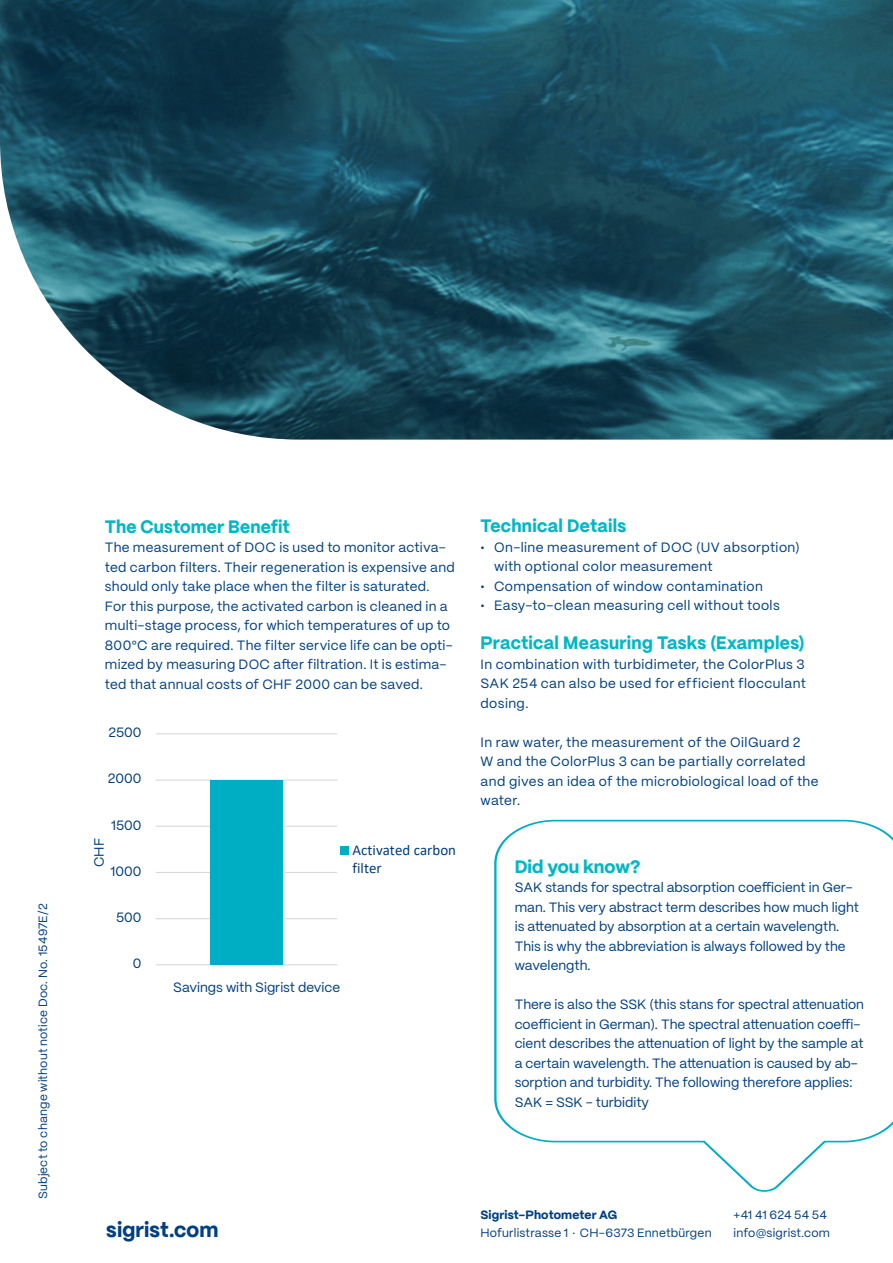
<style>
.page{position:relative;width:893px;height:1263px;background:#fff}
.page>*{position:absolute;margin:0;border:0;box-sizing:border-box;transform-origin:0 0}
.t1{font:800 21px "PP Mori";letter-spacing:.01em;color:#014081}
.t2{font:800 18px "PP Mori";letter-spacing:.015em;color:#00b7c5;scale:.96 1}
.t3{font:800 18px "PP Mori";letter-spacing:.015em;color:#00b7c5}
.t4{font:15px/18.3px "Calibri";color:#003d7c}
.t5{font:13.5px/19.5px "PP Mori";letter-spacing:.015em;color:#014081}
.t6{font:13.5px "PP Mori";color:#003d7c}
.t7{font:12px "PP Mori";letter-spacing:.015em;color:#014081}
.t8{font:800 12px "PP Mori";letter-spacing:.01em;color:#014081}
</style>
<div class="page">
<svg style="left:494px;top:819px;width:399px;height:373px"></svg>
<img style="left:0;top:0;width:893px;height:440px">
<hr style="left:156px;top:964px;width:181px;height:1px;background:#d9d9d9">
<hr style="left:156px;top:918px;width:181px;height:1px;background:#d9d9d9">
<hr style="left:156px;top:872px;width:181px;height:1px;background:#d9d9d9">
<hr style="left:156px;top:826px;width:181px;height:1px;background:#d9d9d9">
<hr style="left:156px;top:779px;width:181px;height:2px;background:#d9d9d9">
<hr style="left:156px;top:733px;width:181px;height:1px;background:#d9d9d9">
<div style="left:210px;top:780px;width:73px;height:185px;background:#00aec3"></div>
<div style="left:341px;top:846px;width:8px;height:8px;background:#00aec3"></div>
<p class="t7" style="left:33px;top:1199px;width:297px;rotate:-90deg">Subject to change without notice Doc. No. 15497E/2</p>
<p class="t2" style="left:105px;top:510px;width:194px">The Customer Benefit</p>
<p class="t5" style="left:105px;top:537px;width:351px">The measurement of DOC is used to monitor activa&shy;ted carbon filters. Their regeneration is expensive and should only take place when the filter is saturated.<br>For this purpose, the activated carbon is cleaned in a multi-stage process, for which temperatures of up to 800°C are required. The filter service life can be opti&shy;mized by measuring DOC after filtration. It is estima&shy;ted that annual costs of CHF 2000 can be saved.</p>
<p class="t6" style="left:108px;top:721px;width:35px">2500</p>
<p class="t6" style="left:108px;top:767px;width:35px">2000</p>
<p class="t6" style="left:111px;top:813px;width:32px">1500</p>
<p class="t5" style="left:88px;top:867px;width:31px;rotate:-90deg">CHF</p>
<p class="t6" style="left:111px;top:859px;width:32px">1000</p>
<p class="t6" style="left:116px;top:906px;width:27px">500</p>
<p class="t6" style="left:133px;top:952px;width:10px">0</p>
<p class="t4" style="left:352px;top:840px;width:105px">Activated carbon filter</p>
<p class="t5" style="left:173px;top:977px;width:168px">Savings with Sigrist device</p>
<p class="t2" style="left:480px;top:510px;width:153px">Technical Details</p>
<p class="t5" style="left:494px;top:536px;width:307px;text-indent:-14px">• On-line measurement of DOC (UV absorption) with optional color measurement</p>
<p class="t5" style="left:480px;top:575px;width:284px">• Compensation of window contamination</p>
<p class="t5" style="left:480px;top:595px;width:301px">• Easy-to-clean measuring cell without tools</p>
<p class="t2" style="left:480px;top:627px;width:339px">Practical Measuring Tasks (Examples)</p>
<p class="t5" style="left:480px;top:653px;width:327px;text-align:justify">In combination with turbidimeter, the ColorPlus 3<br>SAK 254 can also be used for efficient flocculant dosing.</p>
<p class="t5" style="left:480px;top:731px;width:340px">In raw water, the measurement of the OilGuard 2<br>W and the ColorPlus 3 can be partially correlated and gives an idea of the microbiological load of the water.</p>
<p class="t3" style="left:515px;top:850px;width:127px">Did you know?</p>
<p class="t5" style="left:515px;top:877px;width:346px">SAK stands for spectral absorption coefficient in Ger&shy;man. This very abstract term describes how much light is attenuated by absorption at a certain wavelength.<br>This is why the abbreviation is always followed by the wavelength.</p>
<p class="t5" style="left:515px;top:994px;width:351px">There is also the SSK (this stans for spectral attenuation coefficient in German). The spectral attenuation coeffi&shy;cient describes the attenuation of light by the sample at a certain wavelength. The attenuation is caused by ab&shy;sorption and turbidity. The following therefore applies:<br>SAK = SSK - turbidity</p>
<p class="t1" style="left:106px;top:1211px;width:114px">sigrist.com</p>
<p class="t8" style="left:480px;top:1204px;width:138px">Sigrist-Photometer AG</p>
<p class="t7" style="left:480px;top:1222px;width:233px">Hofurlistrasse 1 · CH-6373 Ennetbürgen</p>
<p class="t7" style="left:734px;top:1204px;width:95px">+41 41 624 54 54</p>
<p class="t7" style="left:734px;top:1222px;width:98px">info@sigrist.com</p>
</div>
